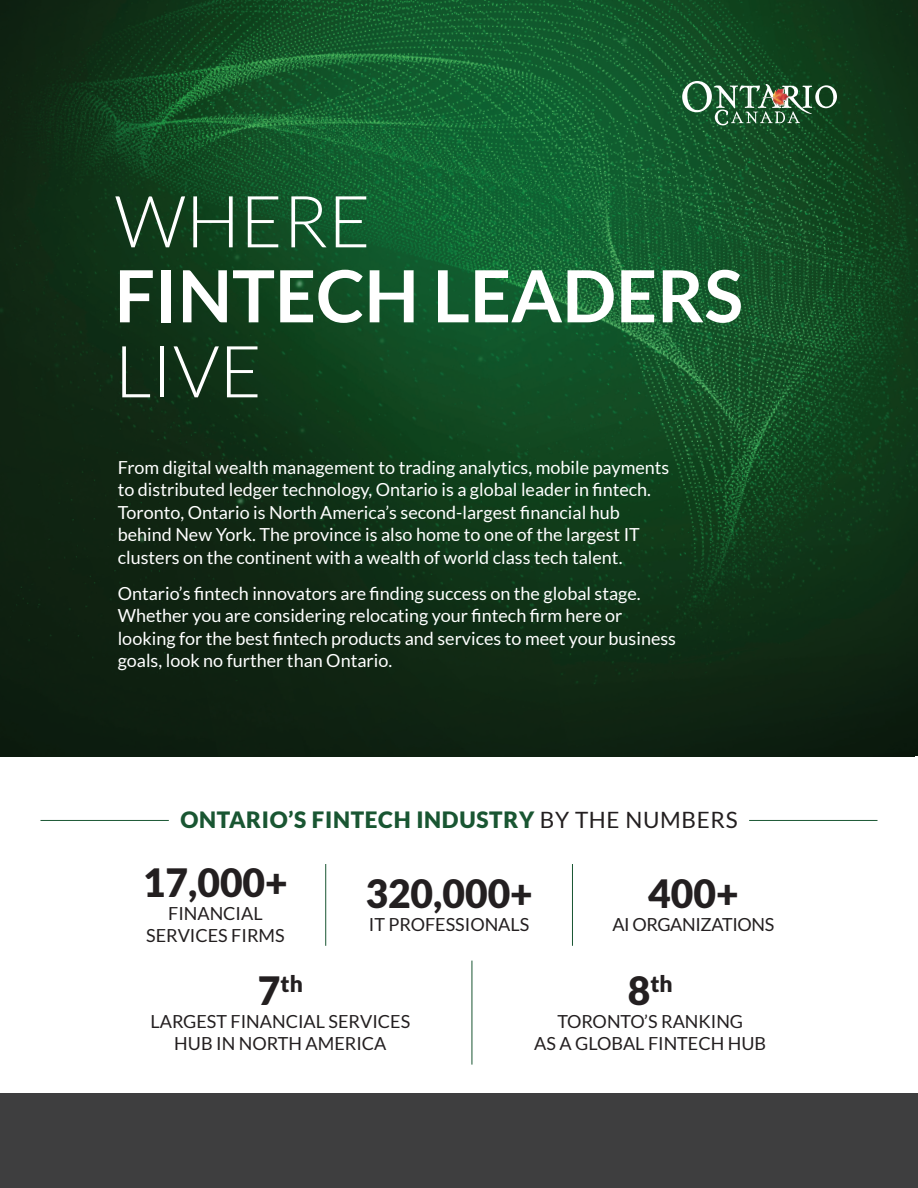
<style>
.page{position:relative;width:918px;height:1188px;background:#fff}
.page>*{position:absolute;margin:0;border:0;box-sizing:border-box;transform-origin:0 0}
.t1{font:700 72px/75px "Lato";color:#fff}
.t2{font:300 72px "Lato";color:#fff}
.t3{font:900 39px "Lato";color:#231f20}
.t4{font:900 22.8px "Lato";color:#231f20}
.t5{font:900 22.5px "Lato";letter-spacing:.03em;color:#195632}
.body_copy{font:18px/22.5px "Lato";color:#fff}
.t6{font:18px/22.5px "Lato";color:#231f20;text-align:center}
.t7{font:18px "Lato";letter-spacing:-.02em;color:#231f20}
.s1{font-weight:300}
.s2{font-weight:400;color:#231f20}
.s3{font-size:39px}
</style>
<div class="page">
<img style="left:0;top:0;width:918px;height:756px">
<div style="left:0;top:1094px;width:918px;height:94px;background:#3e3e3f"></div>
<svg style="left:682px;top:81px;width:155px;height:44px;background:#4a7353"></svg>
<hr style="left:40px;top:820px;width:129px;height:1px;background:#195632">
<hr style="left:749px;top:820px;width:128px;height:1px;background:#195632">
<hr style="left:325px;top:864px;width:1px;height:82px;background:#195632">
<hr style="left:572px;top:864px;width:1px;height:82px;background:#195632">
<hr style="left:472px;top:961px;width:1px;height:104px;background:#195632">
<p class="t2" style="left:115px;top:183px;width:258px">WHERE</p>
<p class="t1" style="left:115px;top:258px;width:630px">FINTECH LEADERS<br><span class="s1">LIVE</span></p>
<p class="body_copy" style="left:118px;top:456px;width:553px">From digital wealth management to trading analytics, mobile payments to distributed ledger technology, Ontario is a global leader in fintech.<br>Toronto, Ontario is North America’s second-largest financial hub behind New York. The province is also home to one of the largest IT clusters on the continent with a wealth of world class tech talent.</p>
<p class="body_copy" style="left:118px;top:582px;width:560px">Ontario’s fintech innovators are finding success on the global stage.<br>Whether you are considering relocating your fintech firm here or looking for the best fintech products and services to meet your business goals, look no further than Ontario.</p>
<p class="t5" style="left:180px;top:807px;width:559px">ONTARIO’S FINTECH INDUSTRY <span class="s2">BY THE NUMBERS</span></p>
<p class="t3" style="left:143px;top:860px;width:146px">17,000+</p>
<p class="t6" style="left:146px;top:902px;width:140px">FINANCIAL<br>SERVICES FIRMS</p>
<p class="t3" style="left:365px;top:871px;width:169px">320,000+</p>
<p class="t6" style="left:369px;top:913px;width:162px">IT PROFESSIONALS</p>
<p class="t3" style="left:648px;top:871px;width:92px">400+</p>
<p class="t7" style="left:612px;top:914px;width:163px">AI ORGANIZATIONS</p>
<p class="t4" style="left:258px;top:970px;width:46px"><span class="s3">7</span>th</p>
<p class="t6" style="left:151px;top:1010px;width:261px">LARGEST FINANCIAL SERVICES<br>HUB IN NORTH AMERICA</p>
<p class="t4" style="left:628px;top:970px;width:46px"><span class="s3">8</span>th</p>
<p class="t6" style="left:557px;top:1010px;width:187px">TORONTO’S RANKING</p>
<p class="t6" style="left:534px;top:1032px;width:233px">AS A GLOBAL FINTECH HUB</p>
</div>
